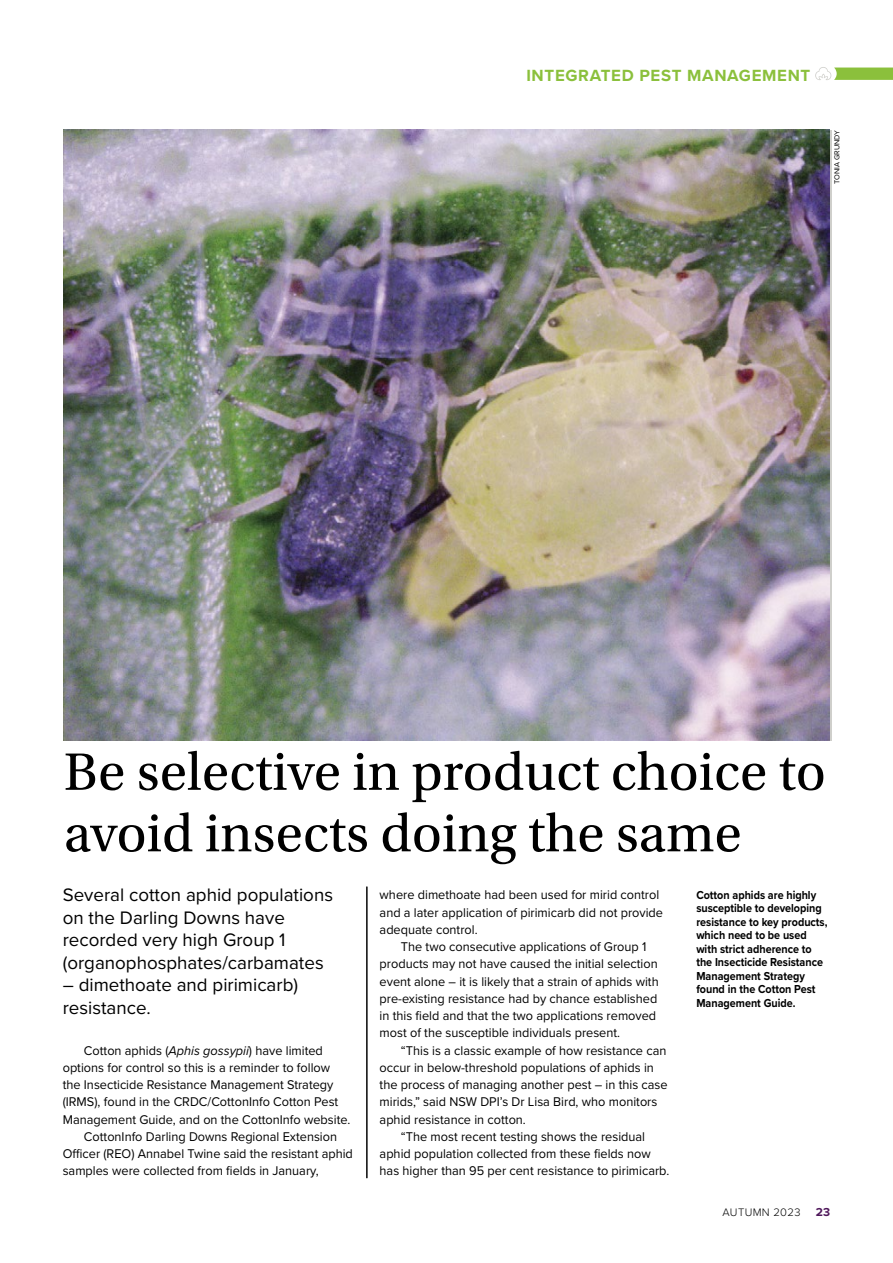
<style>
.page{position:relative;width:893px;height:1263px;background:#fff}
.page>*{position:absolute;margin:0;border:0;box-sizing:border-box;transform-origin:0 0}
.t1{font:55.5px/61.5px "Utopia Std";color:#000}
.t2{font:18.75px/22.5px "Proxima Nova";color:#000}
.t3{font:700 16.8px "Proxima Nova";letter-spacing:.04em;color:#8bc03c}
.t4{font:13.2px/17.2px "Proxima Nova";color:#000}
.t5{font:700 12px/13.5px "Proxima Nova";color:#000;scale:.9 1}
.t6{font:700 12px "Proxima Nova";color:#4f185b}
.t7{font:300 11.25px "Proxima Nova";letter-spacing:.03em;color:#000}
.t8{font:7.5px "Proxima Nova";color:#000}
.s1{font-style:italic}
</style>
<div class="page">
<svg style="left:815px;top:67px;width:78px;height:13px"></svg>
<hr style="left:367px;top:887px;width:1px;height:291px;background:#000">
<img style="left:64px;top:130px;width:766px;height:611px">
<p class="t3" style="left:526px;top:63px;width:285px">INTEGRATED PEST MANAGEMENT</p>
<p class="t8" style="left:831px;top:184px;width:55px;rotate:-90deg">TONIA GRUNDY</p>
<h1 class="t1" style="left:64px;top:742px;width:764px">Be selective in product choice to avoid insects doing the same</h1>
<p class="t5" style="left:696px;top:888px;width:147px">Cotton aphids are highly susceptible to developing resistance to key products, which need to be used with strict adherence to the Insecticide Resistance<br>Management Strategy found in the Cotton Pest<br>Management Guide.</p>
<h2 class="t2" style="left:63px;top:883px;width:272px">Several cotton aphid populations on the Darling Downs have recorded very high Group 1 (organophosphates/carbamates</h2>
<h2 class="t2" style="left:63px;top:973px;width:237px">– dimethoate and pirimicarb) resistance.</h2>
<p class="t4" style="left:84px;top:1041px;width:240px">Cotton aphids (<span class="s1">Aphis gossypii</span>) have limited</p>
<p class="t4" style="left:63px;top:1058px;width:269px">options for control so this is a reminder to follow</p>
<p class="t4" style="left:63px;top:1075px;width:272px">the Insecticide Resistance Management Strategy</p>
<p class="t4" style="left:63px;top:1093px;width:277px">(IRMS), found in the CRDC/CottonInfo Cotton Pest</p>
<p class="t4" style="left:63px;top:1110px;width:289px">Management Guide, and on the CottonInfo website.</p>
<p class="t4" style="left:84px;top:1127px;width:255px">CottonInfo Darling Downs Regional Extension</p>
<p class="t4" style="left:63px;top:1144px;width:292px">Officer (REO) Annabel Twine said the resistant aphid</p>
<p class="t4" style="left:63px;top:1162px;width:257px">samples were collected from fields in January,</p>
<p class="t4" style="left:380px;top:886px;width:285px">where dimethoate had been used for mirid control and a later application of pirimicarb did not provide adequate control.</p>
<p class="t4" style="left:380px;top:937px;width:281px;text-indent:21px">The two consecutive applications of Group 1 products may not have caused the initial selection event alone – it is likely that a strain of aphids with pre-existing resistance had by chance established in this field and that the two applications removed most of the susceptible individuals present.</p>
<p class="t4" style="left:401px;top:1041px;width:267px">“This is a classic example of how resistance can</p>
<p class="t4" style="left:380px;top:1058px;width:276px">occur in below-threshold populations of aphids in</p>
<p class="t4" style="left:380px;top:1075px;width:290px">the process of managing another pest – in this case</p>
<p class="t4" style="left:380px;top:1093px;width:279px">mirids,” said NSW DPI’s Dr Lisa Bird, who monitors</p>
<p class="t4" style="left:380px;top:1110px;width:148px">aphid resistance in cotton.</p>
<p class="t4" style="left:401px;top:1127px;width:246px">“The most recent testing shows the residual</p>
<p class="t4" style="left:380px;top:1144px;width:273px">aphid population collected from these fields now</p>
<p class="t4" style="left:380px;top:1162px;width:291px">has higher than 95 per cent resistance to pirimicarb.</p>
<p class="t7" style="left:723px;top:1203px;width:79px">AUTUMN 2023</p>
<p class="t6" style="left:816px;top:1203px;width:16px">23</p>
</div>
